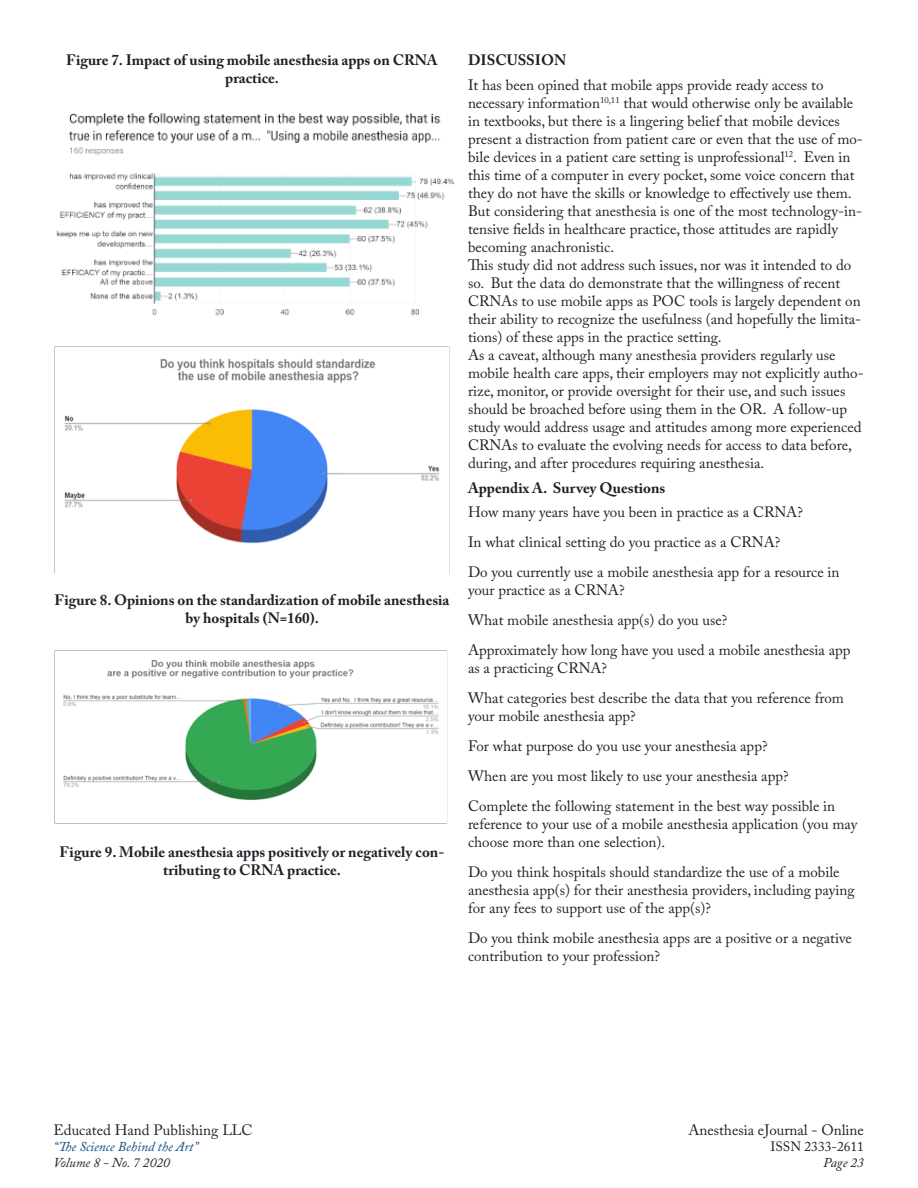
<style>
.page{position:relative;width:918px;height:1188px;background:#fff}
.page>*{position:absolute;margin:0;border:0;box-sizing:border-box;transform-origin:0 0}
.t1{font:15px/18px "Adobe Caslon Pro";color:#231f20}
.t2{font:700 15px/18px "Adobe Caslon Pro";color:#1d2228;text-align:center}
.t3{font:700 15px "Adobe Caslon Pro";color:#231f20}
.t4{font:italic 13.5px "Adobe Caslon Pro";color:#0e4985}
.t5{font:italic 13.5px "Adobe Caslon Pro";color:#231f20}
.t6{font:13.5px "Adobe Caslon Pro";color:#231f20}
</style>
<div class="page">
<img style="left:56px;top:113px;width:397px;height:203px">
<img style="left:55px;top:346px;width:394px;height:198px">
<img style="left:55px;top:660px;width:392px;height:164px">
<p class="t2" style="left:66px;top:51px;width:373px">Figure 7. Impact of using mobile anesthesia apps on CRNA practice.</p>
<p class="t2" style="left:55px;top:591px;width:396px">Figure 8. Opinions on the standardization of mobile anesthesia by hospitals (N=160).</p>
<p class="t2" style="left:60px;top:843px;width:386px">Figure 9. Mobile anesthesia apps positively or negatively con&shy;tributing to CRNA practice.</p>
<p class="t2" style="left:468px;top:51px;width:100px">DISCUSSION</p>
<p class="t1" style="left:468px;top:76px;width:396px">It has been opined that mobile apps provide ready access to necessary information<sup>10,11</sup> that would otherwise only be available in textbooks, but there is a lingering belief that mobile devices present a distraction from patient care or even that the use of mo&shy;bile devices in a patient care setting is unprofessional<sup>12</sup>. Even in this time of a computer in every pocket, some voice concern that they do not have the skills or knowledge to effectively use them.<br>But considering that anesthesia is one of the most technology-in&shy;tensive fields in healthcare practice, those attitudes are rapidly becoming anachronistic.</p>
<p class="t1" style="left:468px;top:256px;width:395px">This study did not address such issues, nor was it intended to do so. But the data do demonstrate that the willingness of recent CRNAs to use mobile apps as POC tools is largely dependent on their ability to recognize the usefulness (and hopefully the limita&shy;tions) of these apps in the practice setting.</p>
<p class="t1" style="left:468px;top:346px;width:397px">As a caveat, although many anesthesia providers regularly use mobile health care apps, their employers may not explicitly autho&shy;rize, monitor, or provide oversight for their use, and such issues should be broached before using them in the OR. A follow-up study would address usage and attitudes among more experienced CRNAs to evaluate the evolving needs for access to data before, during, and after procedures requiring anesthesia.</p>
<p class="t3" style="left:468px;top:479px;width:199px">Appendix A. Survey Questions</p>
<p class="t1" style="left:468px;top:503px;width:336px">How many years have you been in practice as a CRNA?</p>
<p class="t1" style="left:468px;top:533px;width:314px">In what clinical setting do you practice as a CRNA?</p>
<p class="t1" style="left:468px;top:563px;width:373px">Do you currently use a mobile anesthesia app for a resource in your practice as a CRNA?</p>
<p class="t1" style="left:468px;top:611px;width:261px">What mobile anesthesia app(s) do you use?</p>
<p class="t1" style="left:468px;top:641px;width:384px">Approximately how long have you used a mobile anesthesia app as a practicing CRNA?</p>
<p class="t1" style="left:468px;top:689px;width:377px">What categories best describe the data that you reference from your mobile anesthesia app?</p>
<p class="t1" style="left:468px;top:737px;width:301px">For what purpose do you use your anesthesia app?</p>
<p class="t1" style="left:468px;top:767px;width:322px">When are you most likely to use your anesthesia app?</p>
<p class="t1" style="left:468px;top:797px;width:391px">Complete the following statement in the best way possible in reference to your use of a mobile anesthesia application (you may choose more than one selection).</p>
<p class="t1" style="left:468px;top:863px;width:388px">Do you think hospitals should standardize the use of a mobile anesthesia app(s) for their anesthesia providers, including paying for any fees to support use of the app(s)?</p>
<p class="t1" style="left:468px;top:929px;width:385px">Do you think mobile anesthesia apps are a positive or a negative contribution to your profession?</p>
<p class="t1" style="left:54px;top:1120px;width:201px">Educated Hand Publishing LLC</p>
<p class="t4" style="left:54px;top:1138px;width:146px">“The Science Behind the Art”</p>
<p class="t5" style="left:54px;top:1154px;width:118px">Volume 8 - No. 7 2020</p>
<p class="t1" style="left:688px;top:1121px;width:177px">Anesthesia eJournal - Online</p>
<p class="t6" style="left:771px;top:1138px;width:95px">ISSN 2333-2611</p>
<p class="t5" style="left:823px;top:1155px;width:42px">Page 23</p>
</div>
